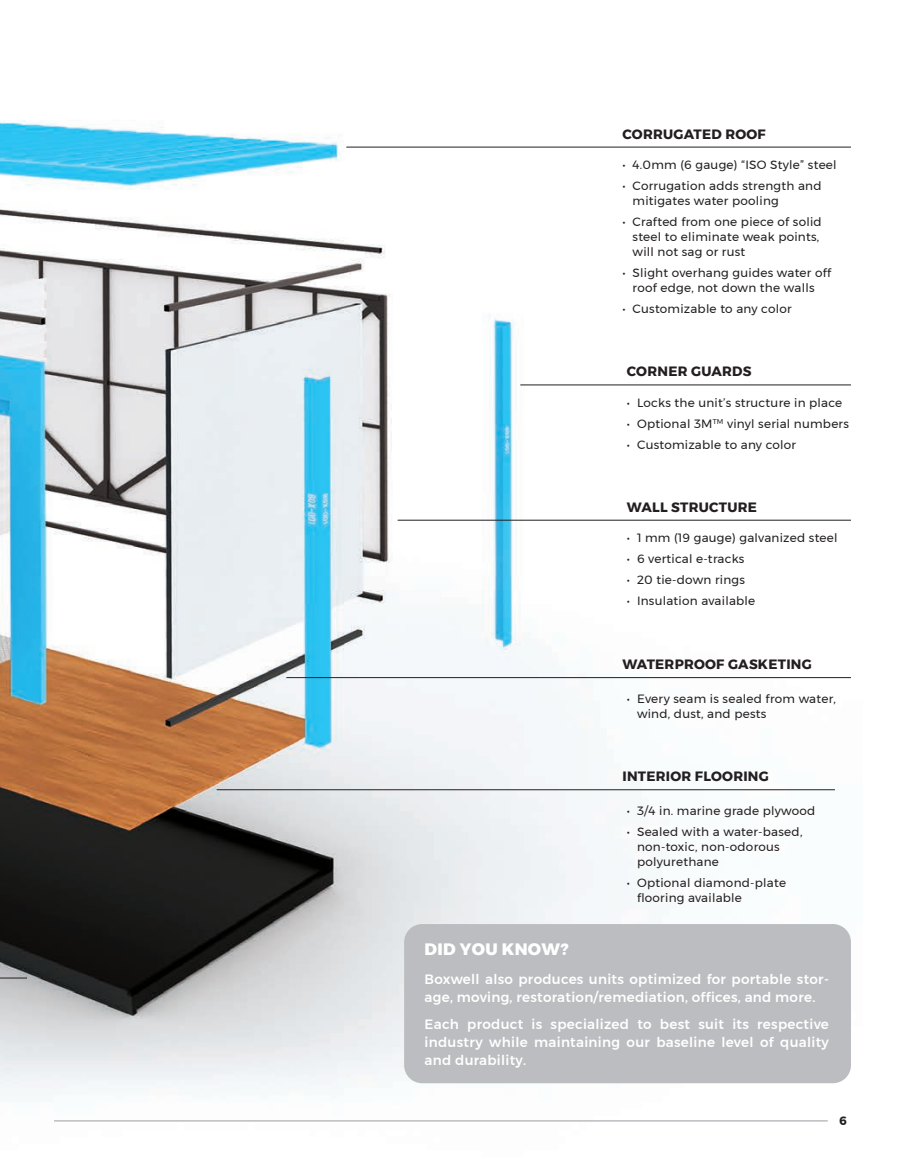
<style>
.page{position:relative;width:905px;height:1175px;background:#fff}
.page>*{position:absolute;margin:0;border:0;box-sizing:border-box;transform-origin:0 0}
.t1{font:800 16.5px "Montserrat";letter-spacing:.02em;color:#fff}
.t2{font:500 13.5px/18px "Montserrat";letter-spacing:.02em;color:#fff}
.t3{font:700 13.5px "Montserrat";letter-spacing:.02em;color:#231f20}
.t4{font:12px "Montserrat";letter-spacing:.02em;color:#231f20}
.t5{font:700 12px "Montserrat";color:#231f20}
</style>
<div class="page">
<img style="left:0;top:120px;width:851px;height:1002px">
<hr style="left:346px;top:147px;width:504px;height:1px;background:#231f20">
<hr style="left:520px;top:384px;width:330px;height:1px;background:#231f20">
<hr style="left:397px;top:520px;width:453px;height:1px;background:#231f20">
<hr style="left:286px;top:677px;width:565px;height:1px;background:#231f20">
<hr style="left:217px;top:789px;width:618px;height:1px;background:#231f20">
<svg style="left:0;top:977px;width:27px;height:1px"></svg>
<div style="left:404px;top:924px;width:446px;height:159px;background:#bcbdc0;border-radius:18px"></div>
<hr style="left:54px;top:1120px;width:773px;height:1px;background:#bcbdc0">
<p class="t3" style="left:622px;top:123px;width:145px">CORRUGATED ROOF</p>
<p class="t4" style="left:622px;top:156px;width:216px">• 4.0mm (6 gauge) “ISO Style” steel</p>
<p class="t4" style="left:622px;top:177px;width:201px">• Corrugation adds strength and</p>
<p class="t4" style="left:632px;top:192px;width:148px">mitigates water pooling</p>
<p class="t4" style="left:622px;top:213px;width:201px">• Crafted from one piece of solid</p>
<p class="t4" style="left:632px;top:228px;width:188px">steel to eliminate weak points,</p>
<p class="t4" style="left:632px;top:243px;width:114px">will not sag or rust</p>
<p class="t4" style="left:622px;top:264px;width:210px">• Slight overhang guides water off</p>
<p class="t4" style="left:632px;top:279px;width:183px">roof edge, not down the walls</p>
<p class="t4" style="left:622px;top:300px;width:171px">• Customizable to any color</p>
<p class="t3" style="left:627px;top:361px;width:126px">CORNER GUARDS</p>
<p class="t4" style="left:627px;top:393px;width:217px">• Locks the unit’s structure in place</p>
<p class="t4" style="left:627px;top:414px;width:223px">• Optional 3M<sup>TM</sup> vinyl serial numbers</p>
<p class="t4" style="left:627px;top:435px;width:171px">• Customizable to any color</p>
<p class="t3" style="left:627px;top:496px;width:131px">WALL STRUCTURE</p>
<p class="t4" style="left:627px;top:529px;width:212px">• 1 mm (19 gauge) galvanized steel</p>
<p class="t4" style="left:627px;top:550px;width:119px">• 6 vertical e-tracks</p>
<p class="t4" style="left:627px;top:571px;width:120px">• 20 tie-down rings</p>
<p class="t4" style="left:627px;top:592px;width:130px">• Insulation available</p>
<p class="t3" style="left:622px;top:653px;width:191px">WATERPROOF GASKETING</p>
<p class="t4" style="left:627px;top:689px;width:211px">• Every seam is sealed from water,</p>
<p class="t4" style="left:637px;top:704px;width:131px">wind, dust, and pests</p>
<p class="t3" style="left:622px;top:765px;width:148px">INTERIOR FLOORING</p>
<p class="t4" style="left:627px;top:801px;width:190px">• 3/4 in. marine grade plywood</p>
<p class="t4" style="left:627px;top:822px;width:177px">• Sealed with a water-based,</p>
<p class="t4" style="left:637px;top:837px;width:144px">non-toxic, non-odorous</p>
<p class="t4" style="left:637px;top:852px;width:83px">polyurethane</p>
<p class="t4" style="left:627px;top:873px;width:161px">• Optional diamond-plate</p>
<p class="t4" style="left:637px;top:888px;width:106px">flooring available</p>
<p class="t1" style="left:424px;top:935px;width:145px">DID YOU KNOW?</p>
<p class="t2" style="left:424px;top:969px;width:406px">Boxwell also produces units optimized for portable stor&shy;age, moving, restoration/remediation, offices, and more.</p>
<p class="t2" style="left:424px;top:1014px;width:406px;text-align:justify">Each product is specialized to best suit its respective industry while maintaining our baseline level of quality and durability.</p>
<p class="t5" style="left:839px;top:1111px;width:9px">6</p>
</div>
